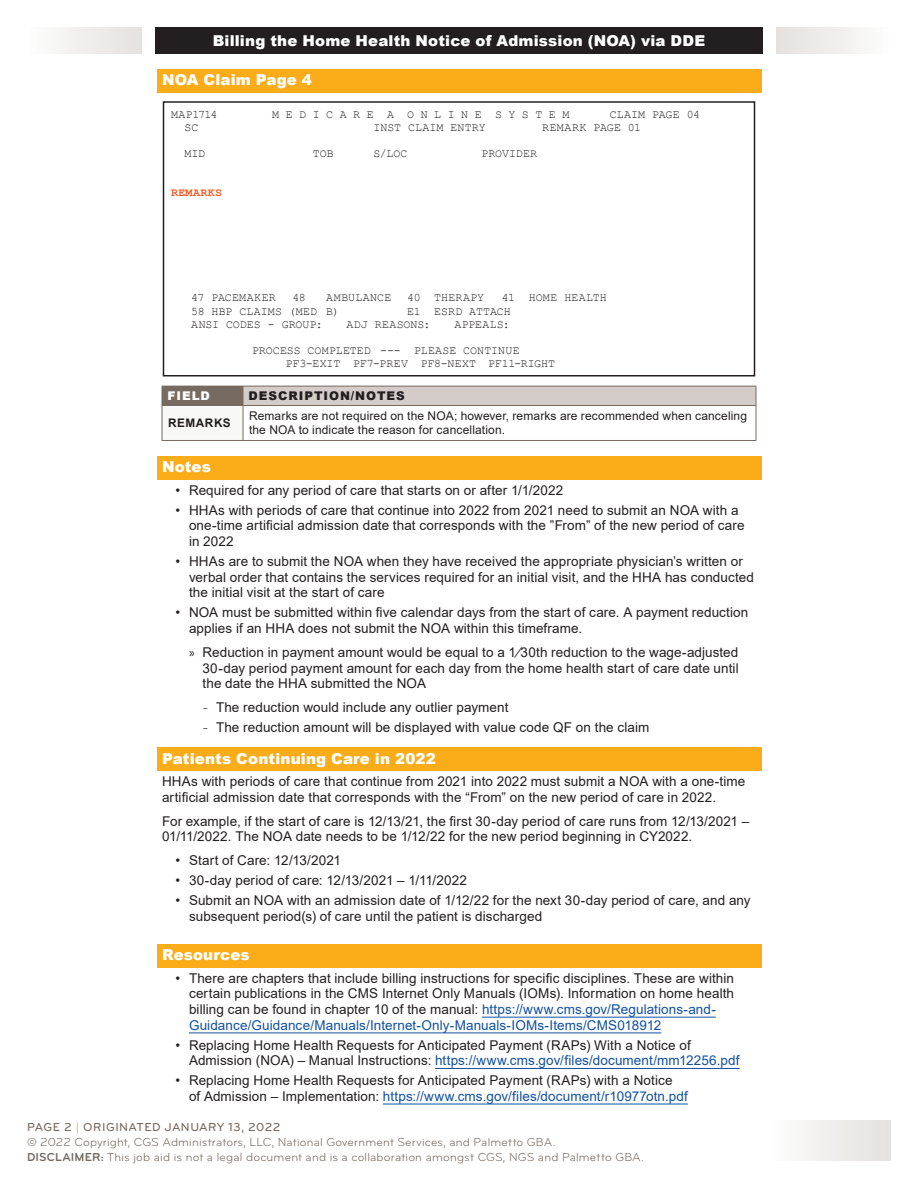
<style>
.page{position:relative;width:918px;height:1188px;background:#fff}
.page>*{position:absolute;margin:0;border:0;box-sizing:border-box;transform-origin:0 0}
.t1{font:900 15px "Arial";letter-spacing:.01em;color:#fff}
.t2{font:13.5px/15.8px "Arial";letter-spacing:.005em;color:#231f20}
.t3{font:12px/15px "Bryant Pro";letter-spacing:.015em;color:#776b61}
.t4{font:12px/14.2px "Arial";letter-spacing:.01em;color:#231f20}
.t5{font:900 12px "Arial";letter-spacing:.08em;color:#231f20}
.t6{font:900 12px "Arial";letter-spacing:.075em;color:#fff}
.t7{font:700 11.85px "Arial";letter-spacing:.045em;color:#231f20}
.t8{font:11.7px/13.2px "Courier New";letter-spacing:.005em;color:#231f20}
.t9{font:11.7px "Courier New";letter-spacing:.56em;color:#231f20}
.t10{font:11.7px "Courier New";letter-spacing:.025em;color:#231f20}
.t11{font:11.7px "Courier New";letter-spacing:-.04em;color:#231f20}
.t12{font:700 11.7px "Courier New";letter-spacing:.035em;color:#f15b26}
.s1{font-family:"Myriad Pro"}
.s2{font-family:"Bryant Pro"}
.s3{color:#1150a3}
.s4{font-weight:500}
.s5{font-weight:500;color:#faad19}
.s6{font-weight:700}
</style>
<div class="page">
<div style="left:155px;top:27px;width:608px;height:27px;background:#231f20"></div>
<div style="left:27px;top:27px;width:115px;height:27px;background:linear-gradient(to right,#fefefe,#e4e0de)"></div>
<div style="left:776px;top:27px;width:115px;height:27px;background:linear-gradient(to right,#e4e0de,#fdfefd)"></div>
<div style="left:770px;top:1120px;width:121px;height:41px;background:linear-gradient(to right,#fefefd,#e4e0de)"></div>
<div style="left:157px;top:69px;width:604px;height:23px;background:#faad19"></div>
<div style="left:157px;top:456px;width:604px;height:24px;background:#faad19"></div>
<div style="left:157px;top:747px;width:604px;height:24px;background:#faad19"></div>
<div style="left:157px;top:944px;width:604px;height:23px;background:#faad19"></div>
<hr style="left:482px;top:1017px;width:234px;height:1px;background:#1150a3">
<hr style="left:189px;top:1033px;width:472px;height:1px;background:#1150a3">
<hr style="left:435px;top:1068px;width:305px;height:1px;background:#1150a3">
<hr style="left:383px;top:1104px;width:305px;height:1px;background:#1150a3">
<div style="left:162px;top:386px;width:81px;height:20px;background:#776b61"></div>
<div style="left:243px;top:386px;width:513px;height:20px;background:#d3ccc8"></div>
<div style="left:162px;top:406px;width:81px;height:34px;background:#f8f8f7"></div>
<hr style="left:162px;top:406px;width:1px;height:34px;background:#776b61">
<hr style="left:243px;top:406px;width:1px;height:34px;background:#776b61">
<hr style="left:756px;top:406px;width:1px;height:34px;background:#776b61">
<hr style="left:162px;top:440px;width:81px;height:1px;background:#776b61">
<hr style="left:243px;top:440px;width:513px;height:1px;background:#776b61">
<hr style="left:243px;top:386px;width:513px;height:1px;background:#776b61">
<svg style="left:243px;top:386px;width:1px;height:19px"></svg>
<svg style="left:756px;top:386px;width:1px;height:19px"></svg>
<hr style="left:243px;top:405px;width:513px;height:1px;background:#776b61">
<div style="left:163px;top:101px;width:592px;height:275px;border:2px solid #231f20"></div>
<p class="t1" style="left:213px;top:30px;width:494px">Billing the Home Health Notice of Admission (NOA) via DDE</p>
<p class="t1" style="left:162px;top:69px;width:151px">NOA Claim Page 4</p>
<p class="t11" style="left:171px;top:107px;width:48px">MAP1714</p>
<p class="t9" style="left:272px;top:107px;width:299px">MEDICARE A ONLINE SYSTEM</p>
<p class="t8" style="left:610px;top:107px;width:92px">CLAIM PAGE 04</p>
<p class="t8" style="left:185px;top:120px;width:15px">SC</p>
<p class="t8" style="left:374px;top:120px;width:114px">INST CLAIM ENTRY</p>
<p class="t10" style="left:542px;top:120px;width:101px">REMARK PAGE 01</p>
<p class="t8" style="left:185px;top:146px;width:22px">MID</p>
<p class="t8" style="left:313px;top:146px;width:22px">TOB</p>
<p class="t8" style="left:374px;top:146px;width:36px">S/LOC</p>
<p class="t8" style="left:482px;top:146px;width:57px">PROVIDER</p>
<p class="t12" style="left:171px;top:186px;width:52px">REMARKS</p>
<p class="t8" style="left:191px;top:291px;width:86px">47 PACEMAKER</p>
<p class="t8" style="left:293px;top:291px;width:15px">48</p>
<p class="t10" style="left:326px;top:291px;width:67px">AMBULANCE</p>
<p class="t8" style="left:407px;top:291px;width:78px">40 THERAPY</p>
<p class="t8" style="left:502px;top:291px;width:106px">41 HOME HEALTH</p>
<p class="t8" style="left:191px;top:304px;width:150px">58 HBP CLAIMS (MED B)</p>
<p class="t8" style="left:407px;top:304px;width:105px">E1 ESRD ATTACH</p>
<p class="t8" style="left:191px;top:317px;width:133px">ANSI CODES - GROUP:</p>
<p class="t8" style="left:347px;top:317px;width:85px">ADJ REASONS:</p>
<p class="t8" style="left:455px;top:317px;width:57px">APPEALS:</p>
<p class="t8" style="left:286px;top:343px;width:271px;text-indent:-34px">PROCESS COMPLETED --- PLEASE CONTINUE<br>PF3-EXIT PF7-PREV PF8-NEXT PF11-RIGHT</p>
<p class="t6" style="left:168px;top:387px;width:44px">FIELD</p>
<p class="t5" style="left:249px;top:387px;width:158px">DESCRIPTION/NOTES</p>
<p class="t7" style="left:168px;top:415px;width:64px">REMARKS</p>
<p class="t4" style="left:249px;top:409px;width:500px">Remarks are not required on the NOA; however, remarks are recommended when canceling the NOA to indicate the reason for cancellation.</p>
<p class="t1" style="left:162px;top:456px;width:50px">Notes</p>
<p class="t2" style="left:176px;top:482px;width:389px">• Required for any period of care that starts on or after 1/1/2022</p>
<p class="t2" style="left:189px;top:502px;width:557px;text-indent:-14px">• HHAs with periods of care that continue into 2022 from 2021 need to submit an NOA with a one-time artificial admission date that corresponds with the ”From” of the new period of care in 2022</p>
<p class="t2" style="left:189px;top:553px;width:566px;text-indent:-14px">• HHAs are to submit the NOA when they have received the appropriate physician’s written or verbal order that contains the services required for an initial visit, and the HHA has conducted the initial visit at the start of care</p>
<p class="t2" style="left:189px;top:605px;width:561px;text-indent:-14px">• NOA must be submitted within five calendar days from the start of care. A payment reduction applies if an HHA does not submit the NOA within this timeframe.</p>
<p class="t2" style="left:202px;top:644px;width:538px;text-align:justify;text-indent:-14px"><span class="s1">»</span> Reduction in payment amount would be equal to a 1⁄30th reduction to the wage-adjusted 30-day period payment amount for each day from the home health start of care date until the date the HHA submitted the NOA</p>
<p class="t2" style="left:202px;top:700px;width:307px"><span class="s2">-</span> The reduction would include any outlier payment</p>
<p class="t2" style="left:202px;top:719px;width:448px"><span class="s2">-</span> The reduction amount will be displayed with value code QF on the claim</p>
<p class="t1" style="left:162px;top:747px;width:275px">Patients Continuing Care in 2022</p>
<p class="t2" style="left:162px;top:773px;width:585px">HHAs with periods of care that continue from 2021 into 2022 must submit a NOA with a one-time artificial admission date that corresponds with the “From” on the new period of care in 2022.</p>
<p class="t2" style="left:162px;top:813px;width:589px">For example, if the start of care is 12/13/21, the first 30-day period of care runs from 12/13/2021 –<br>01/11/2022. The NOA date needs to be 1/12/22 for the new period beginning in CY2022.</p>
<p class="t2" style="left:176px;top:853px;width:167px">• Start of Care: 12/13/2021</p>
<p class="t2" style="left:176px;top:872px;width:293px">• 30-day period of care: 12/13/2021 – 1/11/2022</p>
<p class="t2" style="left:189px;top:892px;width:563px;text-indent:-14px">• Submit an NOA with an admission date of 1/12/22 for the next 30-day period of care, and any subsequent period(s) of care until the patient is discharged</p>
<p class="t1" style="left:162px;top:944px;width:89px">Resources</p>
<p class="t2" style="left:189px;top:970px;width:547px;text-indent:-14px">• There are chapters that include billing instructions for specific disciplines. These are within certain publications in the CMS Internet Only Manuals (IOMs). Information on home health billing can be found in chapter 10 of the manual: <span class="s3">https://www.cms.gov/Regulations-and-Guidance/Guidance/Manuals/Internet-Only-Manuals-IOMs-Items/CMS018912</span></p>
<p class="t2" style="left:189px;top:1037px;width:552px;text-indent:-14px">• Replacing Home Health Requests for Anticipated Payment (RAPs) With a Notice of<br>Admission (NOA) – Manual Instructions: <span class="s3">https://www.cms.gov/files/document/mm12256.pdf</span></p>
<p class="t2" style="left:189px;top:1073px;width:500px;text-indent:-14px">• Replacing Home Health Requests for Anticipated Payment (RAPs) with a Notice<br>of Admission – Implementation: <span class="s3">https://www.cms.gov/files/document/r10977otn.pdf</span></p>
<p class="t3" style="left:27px;top:1120px;width:618px"><span class="s4">PAGE 2</span> <span class="s5">|</span> <span class="s4">ORIGINATED JANUARY 13, 2022<br></span>© 2022 Copyright, CGS Administrators, LLC, National Government Services, and Palmetto GBA.<br><span class="s6">DISCLAIMER:</span> This job aid is not a legal document and is a collaboration amongst CGS, NGS and Palmetto GBA.</p>
</div>
